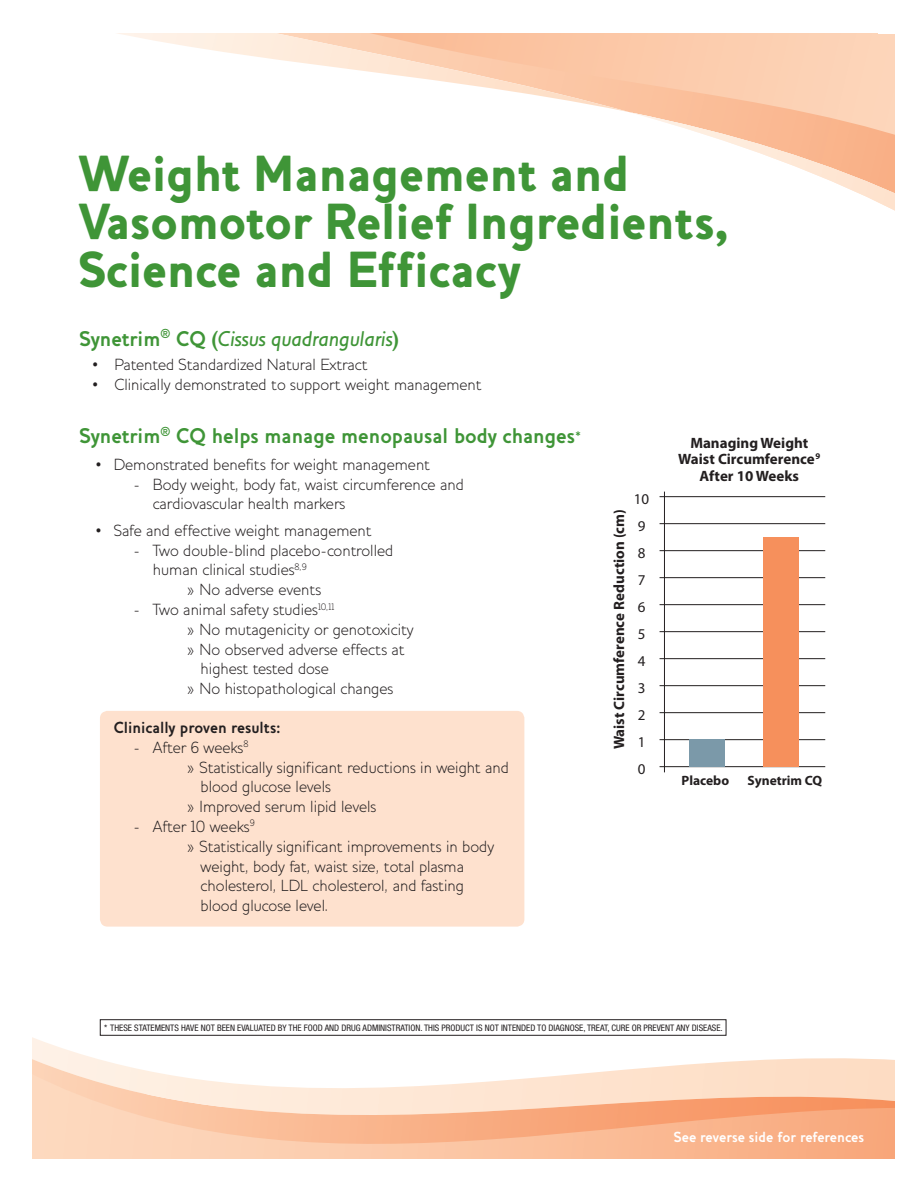
<style>
.page{position:relative;width:918px;height:1188px;background:#fff}
.page>*{position:absolute;margin:0;border:0;box-sizing:border-box;transform-origin:0 0}
.t1{font:900 51.9px/48.2px "Houschka Alt";color:#3f9537;scale:.95 1}
.t2{font:700 21.75px "Houschka Alt";color:#3f9537;scale:.96 1}
.t3{font:italic 500 21.75px "Houschka Alt";color:#3f9537;scale:.96 1}
.t4{font:300 16.5px/19.8px "Houschka Alt";color:#231f20;scale:.96 1}
.t5{font:700 16.5px "Houschka Alt";color:#231f20;scale:.96 1}
.t6{font:700 15px/16.5px "Myriad Pro";color:#231f20;text-align:center}
.t7{font:700 15px "Houschka Alt";color:#fff;scale:.96 1}
.t8{font:15px/27px "Myriad Pro";color:#231f20}
.t9{font:700 13.5px "Myriad Pro";color:#231f20}
.t10{font:condensed 9px "Helvetica Neue";color:#231f20}
.s1{font-weight:700;font-style:normal}
.s2{font-weight:500;font-size:15px}
.s3{font-family:"Houschka"}
</style>
<div class="page">
<svg style="left:629px;top:33px;width:266px;height:80px;background:#fbcdae"></svg>
<svg style="left:117px;top:33px;width:513px;height:79px"></svg>
<svg style="left:630px;top:112px;width:265px;height:99px"></svg>
<svg style="left:32px;top:1131px;width:863px;height:28px;background:#fac09d"></svg>
<svg style="left:32px;top:1024px;width:863px;height:107px"></svg>
<div style="left:100px;top:711px;width:424px;height:216px;background:#fee1ce;border-radius:8px"></div>
<hr style="left:660px;top:496px;width:165px;height:1px;background:#231f20">
<hr style="left:660px;top:523px;width:165px;height:1px;background:#231f20">
<hr style="left:660px;top:550px;width:165px;height:1px;background:#231f20">
<hr style="left:660px;top:577px;width:165px;height:1px;background:#231f20">
<hr style="left:660px;top:604px;width:165px;height:1px;background:#231f20">
<hr style="left:660px;top:631px;width:165px;height:1px;background:#231f20">
<hr style="left:660px;top:658px;width:165px;height:1px;background:#231f20">
<hr style="left:660px;top:685px;width:165px;height:1px;background:#231f20">
<hr style="left:660px;top:712px;width:165px;height:1px;background:#231f20">
<hr style="left:660px;top:739px;width:165px;height:1px;background:#231f20">
<hr style="left:660px;top:766px;width:165px;height:1px;background:#231f20">
<hr style="left:664px;top:492px;width:1px;height:280px;background:#231f20">
<div style="left:689px;top:739px;width:36px;height:28px;background:#7b99a9"></div>
<div style="left:763px;top:537px;width:36px;height:230px;background:#f6905c"></div>
<div style="left:100px;top:1019px;width:626px;height:17px;border:1px solid #231f20"></div>
<h1 class="t1" style="left:79px;top:150px;width:686px">Weight Management and<br>Vasomotor Relief Ingredients,<br>Science and Efficacy</h1>
<h2 class="t3" style="left:79px;top:325px;width:334px"><span class="s1">Synetrim</span><sup>®</sup> <span class="s1">CQ (</span>Cissus quadrangularis<span class="s1">)</span></h2>
<p class="t4" style="left:93px;top:354px;width:288px">• Patented Standardized Natural Extract</p>
<p class="t4" style="left:93px;top:374px;width:407px">• Clinically demonstrated to support weight management</p>
<h2 class="t2" style="left:79px;top:423px;width:524px">Synetrim<sup>®</sup> CQ helps manage menopausal body changes<span class="s2">*</span></h2>
<p class="t4" style="left:96px;top:454px;width:350px">• Demonstrated benefits for weight management</p>
<p class="t4" style="left:153px;top:474px;width:325px;text-indent:-19px">- Body weight, body fat, waist circumference and cardiovascular health markers</p>
<p class="t4" style="left:96px;top:520px;width:289px">• Safe and effective weight management</p>
<p class="t4" style="left:133px;top:540px;width:272px">- Two double-blind placebo-controlled</p>
<p class="t4" style="left:153px;top:560px;width:162px">human clinical studies<sup>8,9</sup></p>
<p class="t4" style="left:187px;top:580px;width:141px">» No adverse events</p>
<p class="t4" style="left:133px;top:600px;width:211px">- Two animal safety studies<sup>10,11</sup></p>
<p class="t4" style="left:187px;top:619px;width:237px">» No mutagenicity or genotoxicity</p>
<p class="t4" style="left:187px;top:639px;width:228px">» No observed adverse effects at</p>
<p class="t4" style="left:201px;top:659px;width:135px">highest tested dose</p>
<p class="t4" style="left:187px;top:679px;width:216px">» No histopathological changes</p>
<p class="t5" style="left:114px;top:718px;width:175px">Clinically proven results:</p>
<p class="t4" style="left:133px;top:737px;width:121px">- After <span class="s3">6</span> weeks<sup>8</sup></p>
<p class="t4" style="left:187px;top:757px;width:336px">» Statistically significant reductions in weight and</p>
<p class="t4" style="left:201px;top:777px;width:137px">blood glucose levels</p>
<p class="t4" style="left:187px;top:797px;width:198px">» Improved serum lipid levels</p>
<p class="t4" style="left:133px;top:816px;width:128px">- After <span class="s3">10</span> weeks<sup>9</sup></p>
<p class="t4" style="left:187px;top:836px;width:321px">» Statistically significant improvements in body</p>
<p class="t4" style="left:201px;top:856px;width:276px">weight, body fat, waist size, total plasma</p>
<p class="t4" style="left:201px;top:876px;width:276px">cholesterol, LDL cholesterol, and fasting</p>
<p class="t4" style="left:201px;top:896px;width:134px">blood glucose level.</p>
<p class="t6" style="left:610px;top:749px;width:242px;rotate:-90deg">Waist Circumference Reduction (cm)</p>
<p class="t8" style="left:634px;top:485px;width:17px">10<br>9<br>8<br>7<br>6<br>5<br>4<br>3<br>2<br>1<br>0</p>
<p class="t6" style="left:678px;top:434px;width:144px">Managing Weight<br>Waist Circumference<sup>9<br></sup>After 10 Weeks</p>
<p class="t9" style="left:682px;top:772px;width:49px">Placebo</p>
<p class="t9" style="left:748px;top:772px;width:76px">Synetrim CQ</p>
<p class="t10" style="left:104px;top:1023px;width:620px">* THESE STATEMENTS HAVE NOT BEEN EVALUATED BY THE FOOD AND DRUG ADMINISTRATION. THIS PRODUCT IS NOT INTENDED TO DIAGNOSE, TREAT, CURE OR PREVENT ANY DISEASE.</p>
<p class="t7" style="left:674px;top:1128px;width:200px">See reverse side for references</p>
</div>
